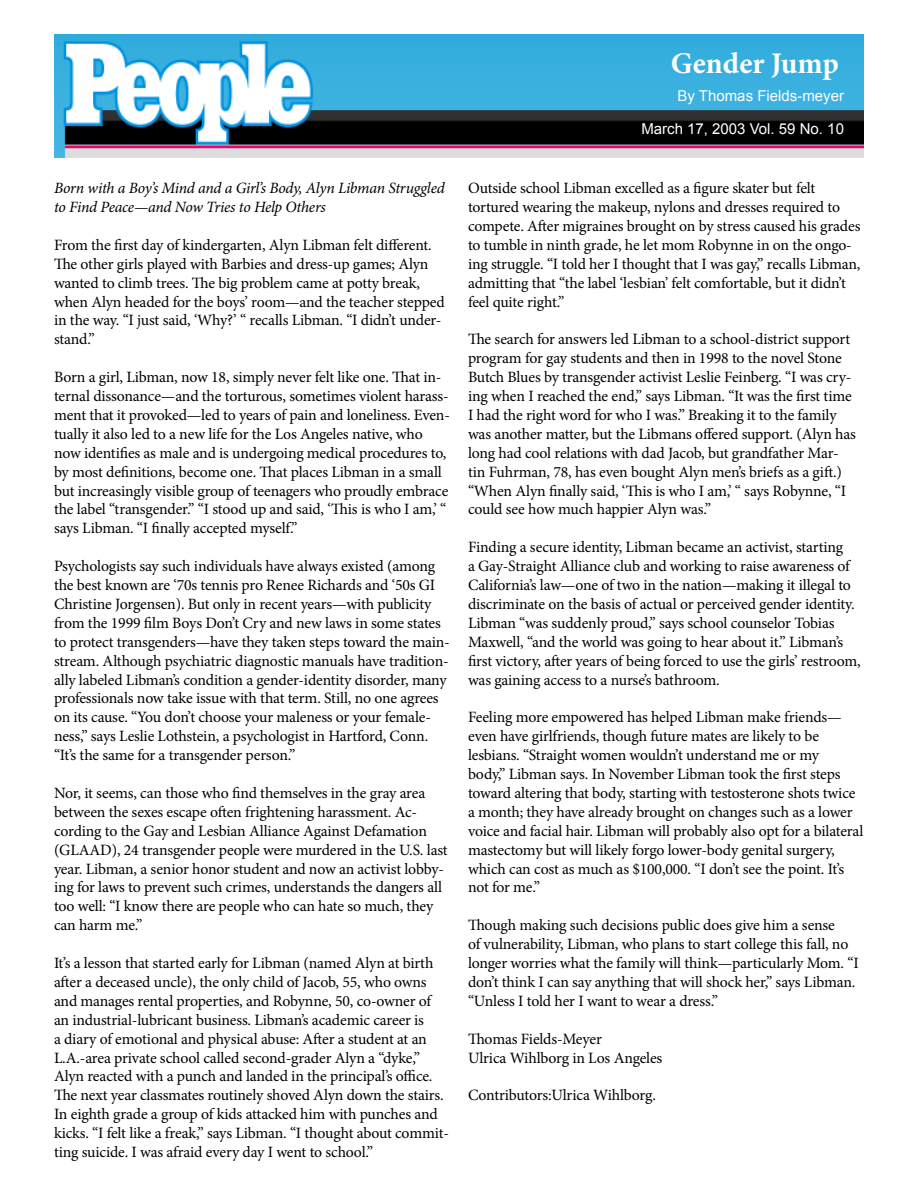
<style>
.page{position:relative;width:918px;height:1188px;background:#fff}
.page>*{position:absolute;margin:0;border:0;box-sizing:border-box;transform-origin:0 0}
.t1{font:700 30px "Minion Pro";letter-spacing:-.005em;color:#fff}
.t2{font:15.75px/18.9px "Minion Pro";letter-spacing:-.015em;color:#000}
.t3{font:italic 15.75px/18.9px "Minion Pro";letter-spacing:-.02em;color:#000}
.t4{font:15px "Arial";color:#fff}
</style>
<div class="page">
<img style="left:54px;top:35px;width:810px;height:123px">
<p class="t3" style="left:54px;top:179px;width:392px">Born with a Boy’s Mind and a Girl’s Body, Alyn Libman Struggled to Find Peace—and Now Tries to Help Others</p>
<p class="t2" style="left:54px;top:235px;width:392px">From the first day of kindergarten, Alyn Libman felt different.<br>The other girls played with Barbies and dress-up games; Alyn wanted to climb trees. The big problem came at potty break, when Alyn headed for the boys’ room—and the teacher stepped in the way. “I just said, ‘Why?’ “ recalls Libman. “I didn’t under&shy;stand.”</p>
<p class="t2" style="left:54px;top:368px;width:398px">Born a girl, Libman, now 18, simply never felt like one. That in&shy;ternal dissonance—and the torturous, sometimes violent harass&shy;ment that it provoked—led to years of pain and loneliness. Even&shy;tually it also led to a new life for the Los Angeles native, who now identifies as male and is undergoing medical procedures to, by most definitions, become one. That places Libman in a small but increasingly visible group of teenagers who proudly embrace the label “transgender.” “I stood up and said, ‘This is who I am,’ “ says Libman. “I finally accepted myself.”</p>
<p class="t2" style="left:54px;top:557px;width:397px">Psychologists say such individuals have always existed (among the best known are ‘70s tennis pro Renee Richards and ‘50s GI Christine Jorgensen). But only in recent years—with publicity from the 1999 film Boys Don’t Cry and new laws in some states to protect transgenders—have they taken steps toward the main&shy;stream. Although psychiatric diagnostic manuals have tradition&shy;ally labeled Libman’s condition a gender-identity disorder, many professionals now take issue with that term. Still, no one agrees on its cause. “You don’t choose your maleness or your female&shy;ness,” says Leslie Lothstein, a psychologist in Hartford, Conn. “It’s the same for a transgender person.”</p>
<p class="t2" style="left:54px;top:784px;width:395px">Nor, it seems, can those who find themselves in the gray area between the sexes escape often frightening harassment. Ac&shy;cording to the Gay and Lesbian Alliance Against Defamation (GLAAD), 24 transgender people were murdered in the U.S. last year. Libman, a senior honor student and now an activist lobby&shy;ing for laws to prevent such crimes, understands the dangers all too well: “I know there are people who can hate so much, they can harm me.”</p>
<p class="t2" style="left:54px;top:954px;width:396px">It’s a lesson that started early for Libman (named Alyn at birth after a deceased uncle), the only child of Jacob, 55, who owns and manages rental properties, and Robynne, 50, co-owner of an industrial-lubricant business. Libman’s academic career is<br>a diary of emotional and physical abuse: After a student at an L.A.-area private school called second-grader Alyn a “dyke,” Alyn reacted with a punch and landed in the principal’s office.<br>The next year classmates routinely shoved Alyn down the stairs.<br>In eighth grade a group of kids attacked him with punches and kicks. “I felt like a freak,” says Libman. “I thought about commit&shy;ting suicide. I was afraid every day I went to school.”</p>
<h1 class="t1" style="left:671px;top:42px;width:170px">Gender Jump</h1>
<p class="t4" style="left:678px;top:86px;width:168px">By Thomas Fields-meyer</p>
<p class="t4" style="left:641px;top:119px;width:204px">March 17, 2003 Vol. 59 No. 10</p>
<p class="t2" style="left:468px;top:179px;width:394px">Outside school Libman excelled as a figure skater but felt tortured wearing the makeup, nylons and dresses required to compete. After migraines brought on by stress caused his grades to tumble in ninth grade, he let mom Robynne in on the ongo&shy;ing struggle. “I told her I thought that I was gay,” recalls Libman, admitting that “the label ‘lesbian’ felt comfortable, but it didn’t feel quite right.”</p>
<p class="t2" style="left:468px;top:330px;width:389px">The search for answers led Libman to a school-district support program for gay students and then in 1998 to the novel Stone Butch Blues by transgender activist Leslie Feinberg. “I was cry&shy;ing when I reached the end,” says Libman. “It was the first time I had the right word for who I was.” Breaking it to the family was another matter, but the Libmans offered support. (Alyn has long had cool relations with dad Jacob, but grandfather Mar&shy;tin Fuhrman, 78, has even bought Alyn men’s briefs as a gift.) “When Alyn finally said, ‘This is who I am,’ “ says Robynne, “I could see how much happier Alyn was.”</p>
<p class="t2" style="left:468px;top:538px;width:394px">Finding a secure identity, Libman became an activist, starting<br>a Gay-Straight Alliance club and working to raise awareness of California’s law—one of two in the nation—making it illegal to discriminate on the basis of actual or perceived gender identity.<br>Libman “was suddenly proud,” says school counselor Tobias Maxwell, “and the world was going to hear about it.” Libman’s first victory, after years of being forced to use the girls’ restroom, was gaining access to a nurse’s bathroom.</p>
<p class="t2" style="left:468px;top:708px;width:397px">Feeling more empowered has helped Libman make friends— even have girlfriends, though future mates are likely to be lesbians. “Straight women wouldn’t understand me or my<br>body,” Libman says. In November Libman took the first steps toward altering that body, starting with testosterone shots twice a month; they have already brought on changes such as a lower voice and facial hair. Libman will probably also opt for a bilateral mastectomy but will likely forgo lower-body genital surgery, which can cost as much as $100,000. “I don’t see the point. It’s not for me.”</p>
<p class="t2" style="left:468px;top:916px;width:392px">Though making such decisions public does give him a sense<br>of vulnerability, Libman, who plans to start college this fall, no longer worries what the family will think—particularly Mom. “I don’t think I can say anything that will shock her,” says Libman. “Unless I told her I want to wear a dress.”</p>
<p class="t2" style="left:468px;top:1029px;width:196px">Thomas Fields-Meyer<br>Ulrica Wihlborg in Los Angeles</p>
<p class="t2" style="left:468px;top:1086px;width:190px">Contributors:Ulrica Wihlborg.</p>
</div>
